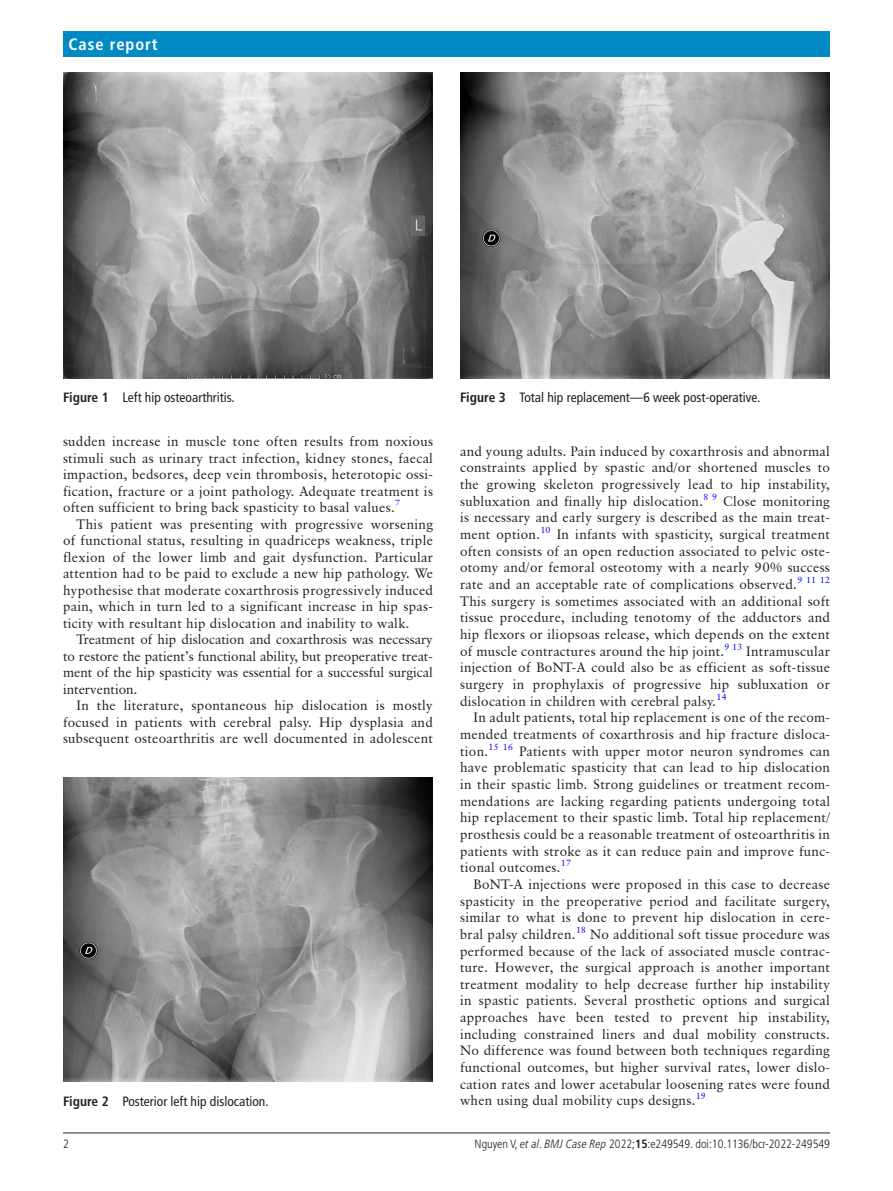
<style>
.page{position:relative;width:893px;height:1191px;background:#fff}
.page>*{position:absolute;margin:0;border:0;box-sizing:border-box;transform-origin:0 0}
.t1{font:700 condensed 16.5px "Frutiger LT Pro";letter-spacing:.055em;color:#fff}
.t2{font:13.5px/16.6px "Classical Garamond BT";letter-spacing:.02em;color:#231f20;text-align:justify}
.t3{font:condensed 13.5px "Frutiger LT Pro";color:#231f20}
.t4{font:300 condensed 12px "Frutiger LT Pro";color:#231f20}
.s1{font-weight:700}
.s2{font-style:italic}
</style>
<div class="page">
<hr style="left:63px;top:1132px;width:767px;height:1px;background:#231f20">
<div style="left:63px;top:31px;width:767px;height:25px;background:#008bc5"></div>
<img style="left:63px;top:72px;width:370px;height:306px">
<img style="left:63px;top:777px;width:370px;height:304px">
<img style="left:460px;top:72px;width:370px;height:306px">
<p class="t1" style="left:69px;top:34px;width:91px">Case report</p>
<p class="t3" style="left:63px;top:390px;width:173px"><span class="s1">Figure 1</span> Left hip osteoarthritis.</p>
<p class="t2" style="left:63px;top:433px;width:372px">sudden increase in muscle tone often results from noxious stimuli such as urinary tract infection, kidney stones, faecal impaction, bedsores, deep vein thrombosis, heterotopic ossi&shy;fication, fracture or a joint pathology. Adequate treatment is often sufficient to bring back spasticity to basal values.<sup>7</sup></p>
<p class="t2" style="left:63px;top:515px;width:372px;text-indent:14px">This patient was presenting with progressive worsening of functional status, resulting in quadriceps weakness, triple flexion of the lower limb and gait dysfunction. Particular attention had to be paid to exclude a new hip pathology. We hypothesise that moderate coxarthrosis progressively induced pain, which in turn led to a significant increase in hip spas&shy;ticity with resultant hip dislocation and inability to walk.</p>
<p class="t2" style="left:63px;top:631px;width:371px;text-indent:14px">Treatment of hip dislocation and coxarthrosis was necessary to restore the patient’s functional ability, but preoperative treat&shy;ment of the hip spasticity was essential for a successful surgical intervention.</p>
<p class="t2" style="left:63px;top:697px;width:371px;text-indent:14px">In the literature, spontaneous hip dislocation is mostly focused in patients with cerebral palsy. Hip dysplasia and subsequent osteoarthritis are well documented in adolescent</p>
<p class="t3" style="left:63px;top:1093px;width:207px"><span class="s1">Figure 2</span> Posterior left hip dislocation.</p>
<p class="t3" style="left:460px;top:390px;width:302px"><span class="s1">Figure 3</span> Total hip replacement—6 week post-operative.</p>
<p class="t2" style="left:460px;top:442px;width:371px">and young adults. Pain induced by coxarthrosis and abnormal constraints applied by spastic and/or shortened muscles to the growing skeleton progressively lead to hip instability, subluxation and finally hip dislocation.<sup>8</sup> <sup>9</sup> Close monitoring is necessary and early surgery is described as the main treat&shy;ment option.<sup>10</sup></p>
<p class="t2" style="left:460px;top:526px;width:371px;text-indent:97px">In infants with spasticity, surgical treatment often consists of an open reduction associated to pelvic oste&shy;otomy and/or femoral osteotomy with a nearly 90% success rate and an acceptable rate of complications observed.<sup>9</sup> <sup>11</sup> <sup>12<br></sup>This surgery is sometimes associated with an additional soft tissue procedure, including tenotomy of the adductors and hip flexors or iliopsoas release, which depends on the extent of muscle contractures around the hip joint.<sup>9</sup> <sup>13</sup> Intramuscular injection of BoNT-A could also be as efficient as soft-tissue surgery in prophylaxis of progressive hip subluxation or dislocation in children with cerebral palsy.<sup>14</sup></p>
<p class="t2" style="left:460px;top:709px;width:372px;text-indent:14px">In adult patients, total hip replacement is one of the recom&shy;mended treatments of coxarthrosis and hip fracture disloca&shy;tion.<sup>15</sup> <sup>16</sup> Patients with upper motor neuron syndromes can have problematic spasticity that can lead to hip dislocation in their spastic limb. Strong guidelines or treatment recom&shy;mendations are lacking regarding patients undergoing total hip replacement to their spastic limb. Total hip replacement/ prosthesis could be a reasonable treatment of osteoarthritis in patients with stroke as it can reduce pain and improve func&shy;tional outcomes.<sup>17</sup></p>
<p class="t2" style="left:460px;top:875px;width:371px;text-indent:14px">BoNT-A injections were proposed in this case to decrease spasticity in the preoperative period and facilitate surgery, similar to what is done to prevent hip dislocation in cere&shy;bral palsy children.<sup>18</sup> No additional soft tissue procedure was performed because of the lack of associated muscle contrac&shy;ture. However, the surgical approach is another important treatment modality to help decrease further hip instability in spastic patients. Several prosthetic options and surgical approaches have been tested to prevent hip instability, including constrained liners and dual mobility constructs.<br>No difference was found between both techniques regarding functional outcomes, but higher survival rates, lower dislo&shy;cation rates and lower acetabular loosening rates were found when using dual mobility cups designs.<sup>19</sup></p>
<p class="t4" style="left:63px;top:1136px;width:7px">2</p>
<p class="t4" style="left:475px;top:1136px;width:357px">Nguyen V, <span class="s2">et al</span>. <span class="s2">BMJ Case Rep</span> 2022;<span class="s1">15</span>:e249549. doi:10.1136/bcr-2022-249549</p>
</div>
